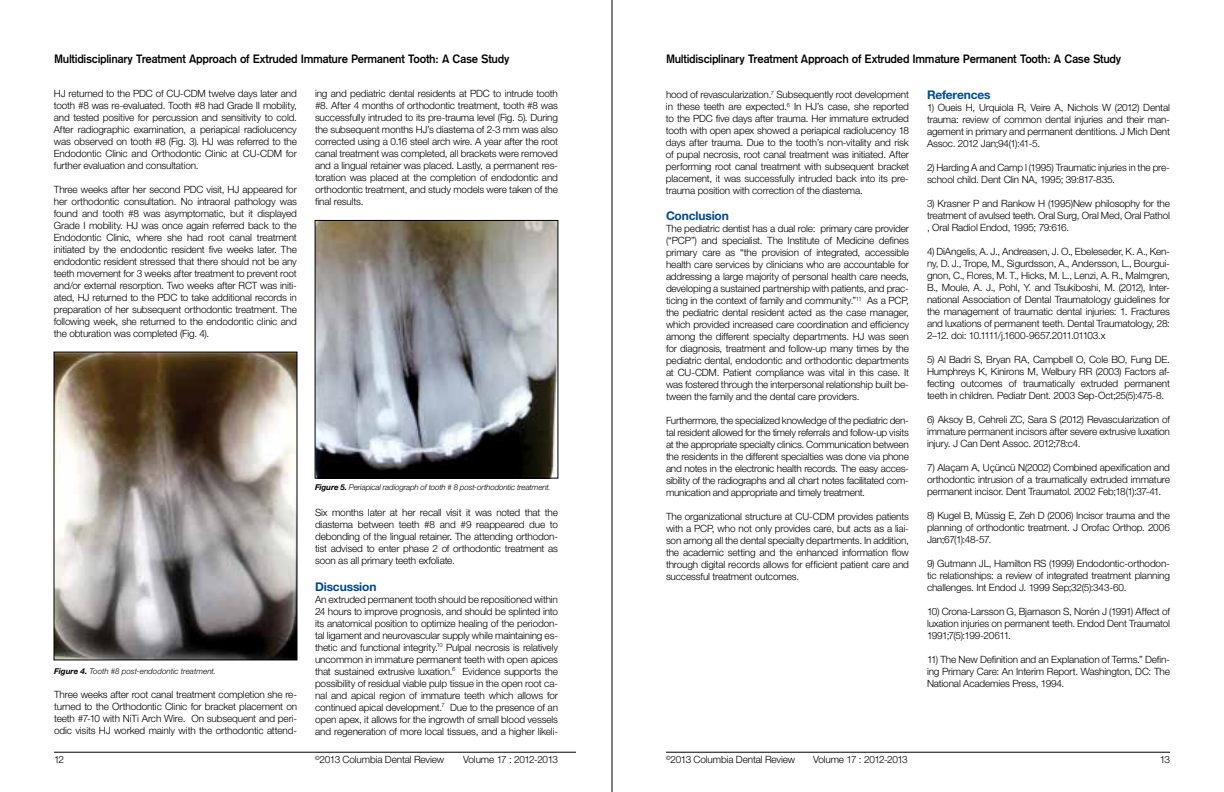
<style>
.page{position:relative;width:1224px;height:792px;background:#fff}
.page>*{position:absolute;margin:0;border:0;box-sizing:border-box;transform-origin:0 0}
.t1{font:12px "Med Standard";letter-spacing:-.025em;color:#000}
.t2{font:700 12px "Helvetica Neue LT Std";letter-spacing:-.015em;color:#004990}
.t3{font:300 10px/12px "Helvetica Neue LT Std";letter-spacing:-.015em;color:#000;text-align:justify}
.t4{font:300 10px "Helvetica Neue LT Std";letter-spacing:-.04em;color:#000}
.t5{font:italic 300 8px "Helvetica Neue LT Std";letter-spacing:-.015em;color:#000}
.t6{font:300 5.8px "Helvetica Neue LT Std";color:#000}
.s1{font-weight:700}
</style>
<div class="page">
<hr style="left:612px;top:0;width:1px;height:792px;background:#000">
<hr style="left:54px;top:752px;width:522px;height:1px;background:#000">
<hr style="left:666px;top:752px;width:504px;height:1px;background:#000">
<img style="left:56px;top:354px;width:239px;height:304px">
<div style="left:54px;top:352px;width:243px;height:308px;border:1px solid #000"></div>
<img style="left:317px;top:222px;width:239px;height:254px">
<div style="left:315px;top:220px;width:243px;height:258px;border:1px solid #000"></div>
<p class="t1" style="left:54px;top:52px;width:457px">Multidisciplinary Treatment Approach of Extruded Immature Permanent Tooth: A Case Study</p>
<p class="t3" style="left:54px;top:87px;width:245px">HJ returned to the PDC of CU-CDM twelve days later and tooth #8 was re-evaluated. Tooth #8 had Grade II mobility, and tested positive for percussion and sensitivity to cold.<br>After radiographic examination, a periapical radiolucency was observed on tooth #8 (Fig. 3). HJ was referred to the Endodontic Clinic and Orthodontic Clinic at CU-CDM for further evaluation and consultation.</p>
<p class="t3" style="left:54px;top:183px;width:245px">Three weeks after her second PDC visit, HJ appeared for her orthodontic consultation. No intraoral pathology was found and tooth #8 was asymptomatic, but it displayed Grade I mobility. HJ was once again referred back to the Endodontic Clinic, where she had root canal treatment initiated by the endodontic resident five weeks later. The endodontic resident stressed that there should not be any teeth movement for 3 weeks after treatment to prevent root and/or external resorption. Two weeks after RCT was initi&shy;ated, HJ returned to the PDC to take additional records in preparation of her subsequent orthodontic treatment. The following week, she returned to the endodontic clinic and the obturation was completed (Fig. 4).</p>
<p class="t3" style="left:315px;top:87px;width:245px">ing and pediatric dental residents at PDC to intrude tooth #8. After 4 months of orthodontic treatment, tooth #8 was successfully intruded to its pre-trauma level (Fig. 5). During the subsequent months HJ’s diastema of 2-3 mm was also corrected using a 0.16 steel arch wire. A year after the root canal treatment was completed, all brackets were removed and a lingual retainer was placed. Lastly, a permanent res&shy;toration was placed at the completion of endodontic and orthodontic treatment, and study models were taken of the final results.</p>
<p class="t5" style="left:54px;top:666px;width:164px"><span class="s1">Figure 4.</span> Tooth #8 post-endodontic treatment.</p>
<p class="t3" style="left:54px;top:688px;width:245px">Three weeks after root canal treatment completion she re&shy;turned to the Orthodontic Clinic for bracket placement on teeth #7-10 with NiTi Arch Wire. On subsequent and peri&shy;odic visits HJ worked mainly with the orthodontic attend-</p>
<p class="t5" style="left:315px;top:483px;width:237px"><span class="s1">Figure 5.</span> Periapical radiograph of tooth # 8 post-orthodontic treatment.</p>
<p class="t3" style="left:315px;top:506px;width:245px">Six months later at her recall visit it was noted that the diastema between teeth #8 and #9 reappeared due to debonding of the lingual retainer. The attending orthodon&shy;tist advised to enter phase 2 of orthodontic treatment as soon as all primary teeth exfoliate.</p>
<p class="t2" style="left:315px;top:579px;width:63px">Discussion</p>
<p class="t3" style="left:315px;top:593px;width:245px">An extruded permanent tooth should be repositioned within 24 hours to improve prognosis, and should be splinted into its anatomical position to optimize healing of the periodon&shy;tal ligament and neurovascular supply while maintaining es&shy;thetic and functional integrity.<sup>10</sup> Pulpal necrosis is relatively uncommon in immature permanent teeth with open apices that sustained extrusive luxation.<sup>6</sup> Evidence supports the possibility of residual viable pulp tissue in the open root ca&shy;nal and apical region of immature teeth which allows for continued apical development.<sup>7</sup> Due to the presence of an open apex, it allows for the ingrowth of small blood vessels and regeneration of more local tissues, and a higher likeli-</p>
<p class="t1" style="left:666px;top:52px;width:457px">Multidisciplinary Treatment Approach of Extruded Immature Permanent Tooth: A Case Study</p>
<p class="t3" style="left:666px;top:88px;width:245px">hood of revascularization.<sup>7</sup> Subsequently root development in these teeth are expected.<sup>6</sup> In HJ’s case, she reported to the PDC five days after trauma. Her immature extruded tooth with open apex showed a periapical radiolucency 18 days after trauma. Due to the tooth’s non-vitality and risk of pupal necrosis, root canal treatment was initiated. After performing root canal treatment with subsequent bracket placement, it was successfully intruded back into its pre&shy;trauma position with correction of the diastema.</p>
<p class="t2" style="left:666px;top:209px;width:64px">Conclusion</p>
<p class="t3" style="left:666px;top:222px;width:245px">The pediatric dentist has a dual role: primary care provider (“PCP”) and specialist. The Institute of Medicine defines primary care as “the provision of integrated, accessible health care services by clinicians who are accountable for addressing a large majority of personal health care needs, developing a sustained partnership with patients, and prac&shy;ticing in the context of family and community.”<sup>11</sup> As a PCP, the pediatric dental resident acted as the case manager, which provided increased care coordination and efficiency among the different specialty departments. HJ was seen for diagnosis, treatment and follow-up many times by the pediatric dental, endodontic and orthodontic departments at CU-CDM. Patient compliance was vital in this case. It was fostered through the interpersonal relationship built be&shy;tween the family and the dental care providers.</p>
<p class="t3" style="left:666px;top:414px;width:245px">Furthermore, the specialized knowledge of the pediatric den&shy;tal resident allowed for the timely referrals and follow-up visits at the appropriate specialty clinics. Communication between the residents in the different specialties was done via phone and notes in the electronic health records. The easy acces&shy;sibility of the radiographs and all chart notes facilitated com&shy;munication and appropriate and timely treatment.</p>
<p class="t3" style="left:666px;top:510px;width:245px">The organizational structure at CU-CDM provides patients with a PCP, who not only provides care, but acts as a liai&shy;son among all the dental specialty departments. In addition, the academic setting and the enhanced information flow through digital records allows for efficient patient care and successful treatment outcomes.</p>
<p class="t2" style="left:927px;top:87px;width:65px">References</p>
<p class="t3" style="left:927px;top:101px;width:245px">1) Oueis H, Urquiola R, Veire A, Nichols W (2012) Dental trauma: review of common dental injuries and their man&shy;agement in primary and permanent dentitions. J Mich Dent Assoc. 2012 Jan;94(1):41-5.</p>
<p class="t3" style="left:927px;top:161px;width:245px">2) Harding A and Camp l (1995) Traumatic injuries in the pre&shy;school child. Dent Clin NA, 1995; 39:817-835.</p>
<p class="t3" style="left:927px;top:197px;width:245px">3) Krasner P and Rankow H (1995)New philosophy for the treatment of avulsed teeth. Oral Surg, Oral Med, Oral Pathol , Oral Radiol Endod, 1995; 79:616.</p>
<p class="t3" style="left:927px;top:245px;width:245px">4) DiAngelis, A. J., Andreasen, J. O., Ebeleseder, K. A., Ken&shy;ny, D. J., Trope, M., Sigurdsson, A., Andersson, L., Bourgui&shy;gnon, C., Flores, M. T., Hicks, M. L., Lenzi, A. R., Malmgren, B., Moule, A. J., Pohl, Y. and Tsukiboshi, M. (2012), Inter&shy;national Association of Dental Traumatology guidelines for the management of traumatic dental injuries: 1. Fractures and luxations of permanent teeth. Dental Traumatology, 28:<br>2–12. doi: 10.1111/j.1600-9657.2011.01103.x</p>
<p class="t3" style="left:927px;top:353px;width:245px">5) Al Badri S, Bryan RA, Campbell O, Cole BO, Fung DE.<br>Humphreys K, Kinirons M, Welbury RR (2003) Factors af&shy;fecting outcomes of traumatically extruded permanent teeth in children. Pediatr Dent. 2003 Sep-Oct;25(5):475-8.</p>
<p class="t3" style="left:927px;top:413px;width:245px">6) Aksoy B, Cehreli ZC, Sara S (2012) Revascularization of immature permanent incisors after severe extrusive luxation injury. J Can Dent Assoc. 2012;78:c4.</p>
<p class="t3" style="left:927px;top:461px;width:245px">7) Alaçam A, Uçüncü N(2002) Combined apexification and orthodontic intrusion of a traumatically extruded immature permanent incisor. Dent Traumatol. 2002 Feb;18(1):37-41.</p>
<p class="t3" style="left:927px;top:509px;width:245px">8) Kugel B, Müssig E, Zeh D (2006) Incisor trauma and the planning of orthodontic treatment. J Orofac Orthop. 2006<br>Jan;67(1):48-57.</p>
<p class="t3" style="left:927px;top:557px;width:245px">9) Gutmann JL, Hamilton RS (1999) Endodontic-orthodon&shy;tic relationships: a review of integrated treatment planning challenges. Int Endod J. 1999 Sep;32(5):343-60.</p>
<p class="t3" style="left:927px;top:605px;width:245px">10) Crona-Larsson G, Bjarnason S, Norén J (1991) Affect of luxation injuries on permanent teeth. Endod Dent Traumatol 1991;7(5):199-20611.</p>
<p class="t3" style="left:927px;top:653px;width:244px">11) The New Definition and an Explanation of Terms.” Defin&shy;ing Primary Care: An Interim Report. Washington, DC: The National Academies Press, 1994.</p>
<p class="t3" style="left:315px;top:753px;width:131px"><sup>©</sup>2013 Columbia Dental Review</p>
<p class="t4" style="left:463px;top:753px;width:96px">Volume 17 : 2012-2013</p>
<p class="t6" style="left:666px;top:754px;width:6px">©</p>
<p class="t3" style="left:54px;top:753px;width:12px">12</p>
<p class="t3" style="left:671px;top:753px;width:126px">2013 Columbia Dental Review</p>
<p class="t4" style="left:813px;top:753px;width:96px">Volume 17 : 2012-2013</p>
<p class="t3" style="left:1160px;top:753px;width:12px">13</p>
</div>
